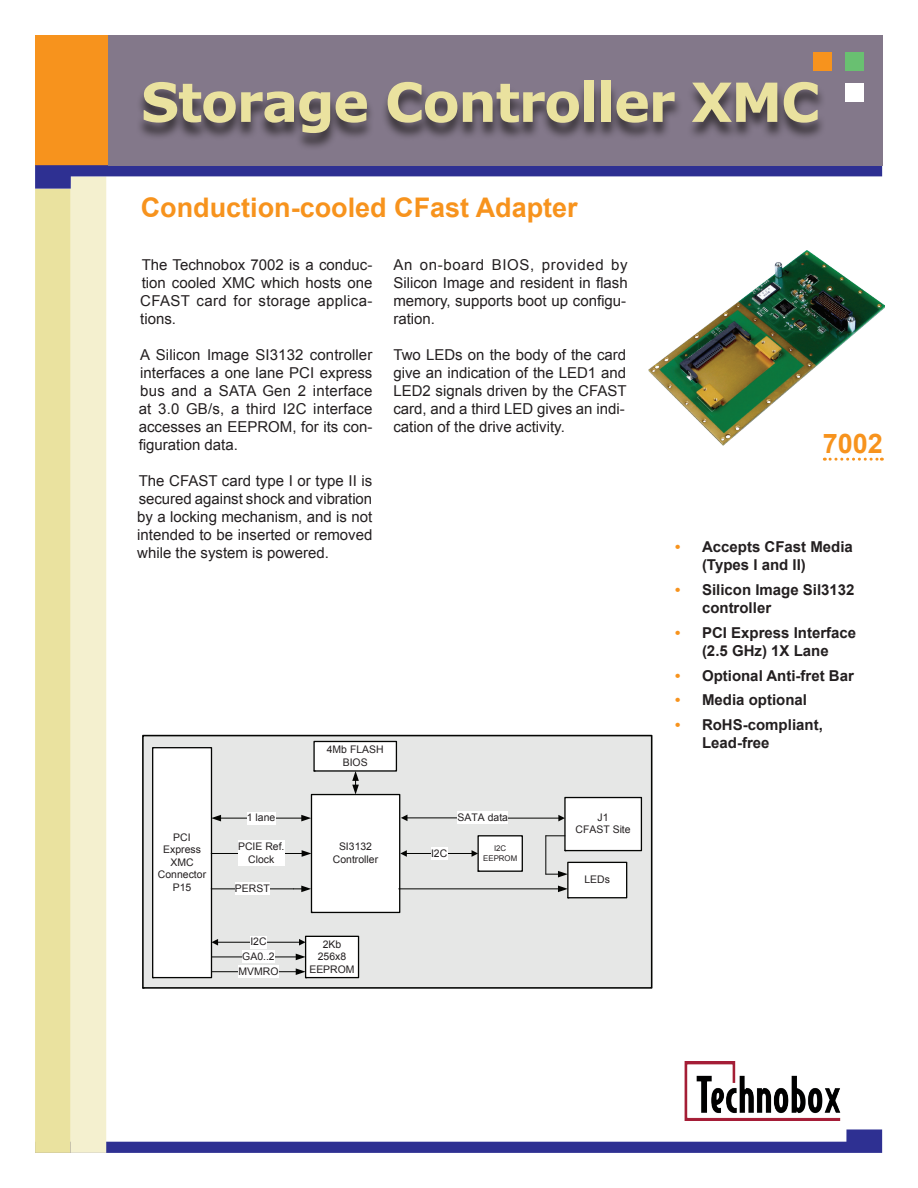
<style>
.page{position:relative;width:918px;height:1188px;background:#fff}
.page>*{position:absolute;margin:0;border:0;box-sizing:border-box;transform-origin:0 0}
.t1{font:700 54px "Verdana";letter-spacing:-.025em;color:#eae29f}
.t2{font:700 27px "Arial";color:#f7931d}
.t3{font:15px/18px "Arial";color:#231f20;text-align:justify}
.t4{font:700 15px/18px "Arial";color:#231f20}
.t5{font:10.5px/12.6px "Arial";color:#231f20;text-align:center}
.t6{font:7.8px/9.4px "Arial";letter-spacing:.005em;color:#231f20;text-align:center}
.s1{color:#f7931d}
</style>
<div class="page">
<div style="left:35px;top:35px;width:74px;height:130px;background:#f7931d"></div>
<svg style="left:106px;top:1129px;width:776px;height:24px"></svg>
<div style="left:35px;top:189px;width:36px;height:964px;background:#eae29f"></div>
<div style="left:71px;top:177px;width:35px;height:976px;background:#f4f0cf"></div>
<svg style="left:35px;top:165px;width:847px;height:24px"></svg>
<div style="left:109px;top:35px;width:774px;height:130px;background:#83788a"></div>
<div style="left:845px;top:52px;width:18px;height:18px;background:#69c071"></div>
<div style="left:845px;top:84px;width:18px;height:18px;background:#fff"></div>
<div style="left:813px;top:52px;width:19px;height:18px;background:#f7931d"></div>
<img style="left:684px;top:1062px;width:157px;height:58px">
<svg style="left:824px;top:458px;width:58px;height:3px"></svg>
<div style="left:143px;top:736px;width:509px;height:252px;background:#e6e7e6"></div>
<div style="left:142px;top:735px;width:510px;height:254px;border:2px solid #040503"></div>
<div style="left:311px;top:795px;width:89px;height:117px;background:#fff"></div>
<div style="left:311px;top:794px;width:89px;height:119px;border:1px solid #040503"></div>
<hr style="left:220px;top:818px;width:82px;height:1px;background:#040503">
<svg style="left:301px;top:815px;width:10px;height:6px"></svg>
<svg style="left:212px;top:815px;width:9px;height:6px"></svg>
<div style="left:247px;top:812px;width:28px;height:12px;background:#fff"></div>
<div style="left:153px;top:748px;width:58px;height:230px;background:#fff"></div>
<div style="left:152px;top:747px;width:60px;height:231px;border:1px solid #040503"></div>
<hr style="left:211px;top:853px;width:91px;height:1px;background:#040503">
<svg style="left:302px;top:850px;width:9px;height:7px"></svg>
<div style="left:238px;top:841px;width:47px;height:25px;background:#fff"></div>
<div style="left:568px;top:862px;width:59px;height:36px;background:#fff"></div>
<div style="left:567px;top:862px;width:60px;height:36px;border:1px solid #040503"></div>
<div style="left:306px;top:936px;width:53px;height:42px;background:#fff"></div>
<div style="left:305px;top:936px;width:54px;height:42px;border:1px solid #040503"></div>
<hr style="left:217px;top:942px;width:83px;height:1px;background:#040503">
<svg style="left:299px;top:939px;width:7px;height:7px"></svg>
<svg style="left:211px;top:939px;width:7px;height:7px"></svg>
<div style="left:250px;top:936px;width:17px;height:12px;background:#fff"></div>
<hr style="left:211px;top:956px;width:86px;height:1px;background:#040503">
<svg style="left:296px;top:954px;width:10px;height:6px"></svg>
<div style="left:242px;top:951px;width:33px;height:12px;background:#fff"></div>
<hr style="left:211px;top:971px;width:86px;height:1px;background:#040503">
<svg style="left:296px;top:968px;width:11px;height:10px"></svg>
<div style="left:238px;top:965px;width:41px;height:13px;background:#fff"></div>
<div style="left:314px;top:741px;width:82px;height:30px;background:#fff"></div>
<div style="left:313px;top:741px;width:84px;height:31px;border:1px solid #040503"></div>
<svg style="left:294px;top:886px;width:17px;height:6px"></svg>
<svg style="left:352px;top:771px;width:7px;height:24px"></svg>
<hr style="left:406px;top:853px;width:66px;height:1px;background:#040503">
<svg style="left:472px;top:850px;width:5px;height:7px"></svg>
<svg style="left:400px;top:850px;width:7px;height:7px"></svg>
<div style="left:431px;top:847px;width:16px;height:13px;background:#fff"></div>
<hr style="left:211px;top:888px;width:83px;height:1px;background:#040503">
<div style="left:235px;top:883px;width:35px;height:12px;background:#fff"></div>
<svg style="left:401px;top:815px;width:163px;height:6px"></svg>
<div style="left:458px;top:812px;width:50px;height:12px;background:#fff"></div>
<div style="left:478px;top:836px;width:44px;height:35px;background:#fff"></div>
<div style="left:477px;top:835px;width:46px;height:37px;border:1px solid #040503"></div>
<hr style="left:399px;top:888px;width:160px;height:1px;background:#040503">
<svg style="left:558px;top:886px;width:11px;height:12px"></svg>
<div style="left:565px;top:798px;width:76px;height:53px;background:#fff"></div>
<div style="left:564px;top:797px;width:78px;height:54px;border:1px solid #040503"></div>
<svg style="left:546px;top:871px;width:22px;height:6px"></svg>
<svg style="left:546px;top:835px;width:19px;height:1px"></svg>
<hr style="left:545px;top:836px;width:1px;height:38px;background:#040503">
<img style="left:648px;top:251px;width:236px;height:195px">
<div style="left:135px;top:83px;width:691px;height:69px;background:#231f20;opacity:.75"></div>
<h1 class="t1" style="left:141px;top:64px;width:681px">Storage Controller XMC</h1>
<h2 class="t2" style="left:141px;top:189px;width:438px">Conduction-cooled CFast Adapter</h2>
<p class="t3" style="left:140px;top:256px;width:234px">The Technobox 7002 is a conduc&shy;tion cooled XMC which hosts one CFAST card for storage applica&shy;tions.</p>
<p class="t3" style="left:139px;top:346px;width:235px">A Silicon Image SI3132 controller interfaces a one lane PCI express bus and a SATA Gen 2 interface at 3.0 GB/s, a third I2C interface accesses an EEPROM, for its con&shy;figuration data.</p>
<p class="t3" style="left:137px;top:472px;width:237px">The CFAST card type I or type II is secured against shock and vibration by a locking mechanism, and is not intended to be inserted or removed while the system is powered.</p>
<p class="t3" style="left:393px;top:256px;width:236px">An on-board BIOS, provided by Silicon Image and resident in flash memory, supports boot up configu&shy;ration.</p>
<p class="t3" style="left:393px;top:346px;width:235px">Two LEDs on the body of the card give an indication of the LED1 and LED2 signals driven by the CFAST card, and a third LED gives an indi&shy;cation of the drive activity.</p>
<p class="t5" style="left:247px;top:811px;width:30px">1 lane</p>
<p class="t5" style="left:158px;top:831px;width:50px">PCI<br>Express<br>XMC<br>Connector<br>P15</p>
<p class="t5" style="left:238px;top:840px;width:48px">PCIE Ref.<br>Clock</p>
<p class="t5" style="left:235px;top:882px;width:36px">PERST</p>
<p class="t5" style="left:238px;top:934px;width:42px;line-height:14.7px">I2C<br>GA0..2<br>MVMRO</p>
<p class="t5" style="left:327px;top:743px;width:58px">4Mb FLASH<br>BIOS</p>
<p class="t5" style="left:333px;top:840px;width:47px">SI3132<br>Controller</p>
<p class="t5" style="left:309px;top:938px;width:47px">2Kb<br>256x8<br>EEPROM</p>
<p class="t5" style="left:431px;top:847px;width:18px">I2C</p>
<p class="t5" style="left:458px;top:811px;width:52px">SATA data</p>
<p class="t6" style="left:483px;top:844px;width:35px">I2C<br>EEPROM</p>
<p class="t5" style="left:576px;top:811px;width:57px">J1<br>CFAST Site</p>
<p class="t5" style="left:584px;top:873px;width:27px">LEDs</p>
<h2 class="t2" style="left:823px;top:426px;width:62px">7002</h2>
<p class="t4" style="left:702px;top:539px;width:152px;text-indent:-27px"><span class="s1">•</span> Accepts CFast Media (Types I and II)</p>
<p class="t4" style="left:702px;top:581px;width:154px;text-indent:-27px"><span class="s1">•</span> Silicon Image Sil3132 controller</p>
<p class="t4" style="left:675px;top:624px;width:183px;text-align:center"><span class="s1">•</span> PCI Express Interface (2.5 GHz) 1X Lane</p>
<p class="t4" style="left:675px;top:667px;width:180px"><span class="s1">•</span> Optional Anti-fret Bar</p>
<p class="t4" style="left:675px;top:692px;width:134px"><span class="s1">•</span> Media optional</p>
<p class="t4" style="left:702px;top:716px;width:122px;text-indent:-27px"><span class="s1">•</span> RoHS-compliant,<br>Lead-free</p>
</div>
